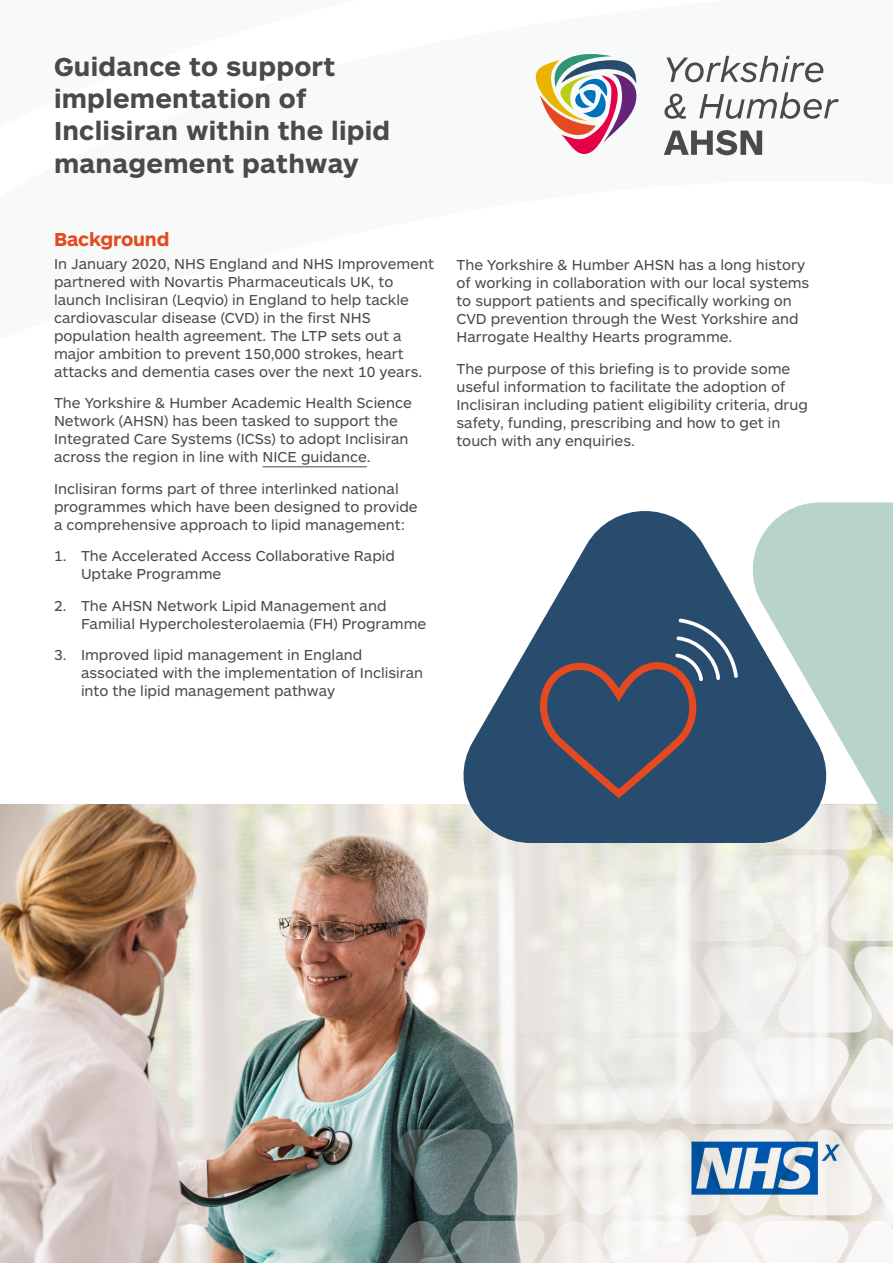
<style>
.page{position:relative;width:893px;height:1263px;background:#fff}
.page>*{position:absolute;margin:0;border:0;box-sizing:border-box;transform-origin:0 0}
._13pt___Paragraph_he{font:700 27px/32.4px "ARS Maquette Pro";letter-spacing:.01em;color:#4b4a4a}
._13pt___Paragraph_he-2{font:700 19.5px "ARS Maquette Pro";letter-spacing:-.01em;color:#e44920}
._10pt___Paragraph{font:15px/18px "ARS Maquette Pro";color:#4b4a4a}
</style>
<div class="page">
<svg style="left:666px;top:56px;width:157px;height:26px"></svg>
<svg style="left:664px;top:94px;width:22px;height:25px"></svg>
<svg style="left:699px;top:92px;width:140px;height:27px"></svg>
<svg style="left:664px;top:130px;width:98px;height:25px"></svg>
<svg style="left:536px;top:54px;width:101px;height:100px"></svg>
<hr style="left:263px;top:466px;width:104px;height:1px;background:#4b4a4a">
<img style="left:0;top:1124px;width:893px;height:139px">
<img style="left:0;top:805px;width:893px;height:319px">
<svg style="left:463px;top:511px;width:363px;height:332px;fill:#274c6e"></svg>
<svg style="left:532px;top:618px;width:206px;height:186px;background:#3c4f6a"></svg>
<svg style="left:753px;top:502px;width:140px;height:332px;background:#a6bdc0"></svg>
<img style="left:677px;top:1128px;width:177px;height:81px">
<p class="_13pt___Paragraph_he" style="left:54px;top:49px;width:338px">Guidance to support implementation of<br>Inclisiran within the lipid management pathway</p>
<p class="_13pt___Paragraph_he-2" style="left:54px;top:227px;width:117px">Background</p>
<p class="_10pt___Paragraph" style="left:54px;top:254px;width:382px">In January 2020, NHS England and NHS Improvement partnered with Novartis Pharmaceuticals UK, to launch Inclisiran (Leqvio) in England to help tackle cardiovascular disease (CVD) in the first NHS population health agreement. The LTP sets out a major ambition to prevent 150,000 strokes, heart attacks and dementia cases over the next 10 years.</p>
<p class="_10pt___Paragraph" style="left:54px;top:393px;width:359px">The Yorkshire &amp; Humber Academic Health Science Network (AHSN) has been tasked to support the Integrated Care Systems (ICSs) to adopt Inclisiran across the region in line with NICE guidance.</p>
<p class="_10pt___Paragraph" style="left:54px;top:479px;width:365px">Inclisiran forms part of three interlinked national programmes which have been designed to provide a comprehensive approach to lipid management:</p>
<p class="_10pt___Paragraph" style="left:81px;top:546px;width:316px;text-indent:-27px">1. The Accelerated Access Collaborative Rapid<br>Uptake Programme</p>
<p class="_10pt___Paragraph" style="left:81px;top:596px;width:347px;text-indent:-27px">2. The AHSN Network Lipid Management and<br>Familial Hypercholesterolaemia (FH) Programme</p>
<p class="_10pt___Paragraph" style="left:81px;top:645px;width:344px;text-indent:-27px">3. Improved lipid management in England associated with the implementation of Inclisiran into the lipid management pathway</p>
<p class="_10pt___Paragraph" style="left:456px;top:255px;width:354px">The Yorkshire &amp; Humber AHSN has a long history of working in collaboration with our local systems to support patients and specifically working on CVD prevention through the West Yorkshire and Harrogate Healthy Hearts programme.</p>
<p class="_10pt___Paragraph" style="left:456px;top:359px;width:353px">The purpose of this briefing is to provide some useful information to facilitate the adoption of Inclisiran including patient eligibility criteria, drug safety, funding, prescribing and how to get in touch with any enquiries.</p>
</div>
